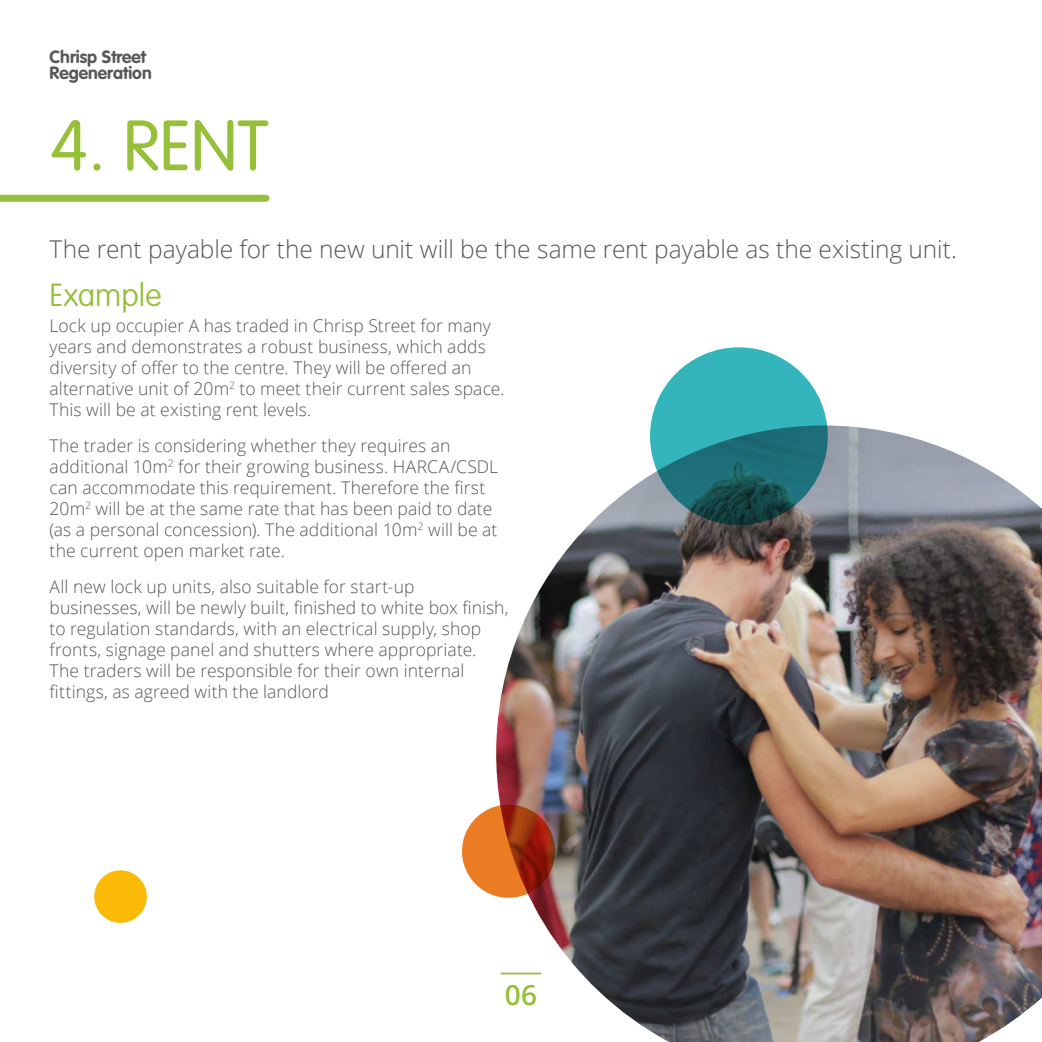
<style>
.page{position:relative;width:1042px;height:1042px;background:#fff}
.page>*{position:absolute;margin:0;border:0;box-sizing:border-box;transform-origin:0 0}
.t1{font:300 70px "VAG Rounded";color:#96c03a}
.t2{font:100 31.5px "VAG Rounded";letter-spacing:-.005em;color:#96c03a}
.t3{font:600 28px "Open Sans";color:#96c03a}
.t4{font:300 24.5px "Open Sans";letter-spacing:-.005em;color:#575756}
.t5{font:300 17.5px/21px "Open Sans";letter-spacing:.005em;color:#575756}
.t6{font:700 17.5px/15.8px "VAG Rounded";color:#575756}
</style>
<div class="page">
<div style="left:0;top:195px;width:266px;height:7px;background:#96c03a"></div>
<img style="left:496px;top:425px;width:546px;height:617px">
<svg style="left:650px;top:347px;width:178px;height:178px;background:#298d94"></svg>
<svg style="left:462px;top:804px;width:93px;height:94px;background:#c3541a"></svg>
<div style="left:94px;top:870px;width:53px;height:53px;background:#fbba07;border-radius:50%"></div>
<p class="t6" style="left:50px;top:49px;width:104px">Chrisp Street<br>Regeneration</p>
<h1 class="t1" style="left:51px;top:106px;width:219px">4. RENT</h1>
<h3 class="t4" style="left:50px;top:232px;width:909px">The rent payable for the new unit will be the same rent payable as the existing unit.</h3>
<h2 class="t2" style="left:50px;top:277px;width:113px">Example</h2>
<p class="t5" style="left:50px;top:315px;width:456px">Lock up occupier A has traded in Chrisp Street for many years and demonstrates a robust business, which adds diversity of offer to the centre. They will be offered an alternative unit of 20m<sup>2</sup> to meet their current sales space.<br>This will be at existing rent levels.</p>
<p class="t5" style="left:50px;top:435px;width:450px">The trader is considering whether they requires an additional 10m<sup>2</sup> for their growing business. HARCA/CSDL can accommodate this requirement. Therefore the first 20m<sup>2</sup> will be at the same rate that has been paid to date (as a personal concession). The additional 10m<sup>2</sup> will be at the current open market rate.</p>
<p class="t5" style="left:50px;top:576px;width:460px">All new lock up units, also suitable for start-up businesses, will be newly built, finished to white box finish, to regulation standards, with an electrical supply, shop fronts, signage panel and shutters where appropriate.<br>The traders will be responsible for their own internal fittings, as agreed with the landlord</p>
<h3 class="t3" style="left:505px;top:976px;width:34px">06</h3>
</div>
